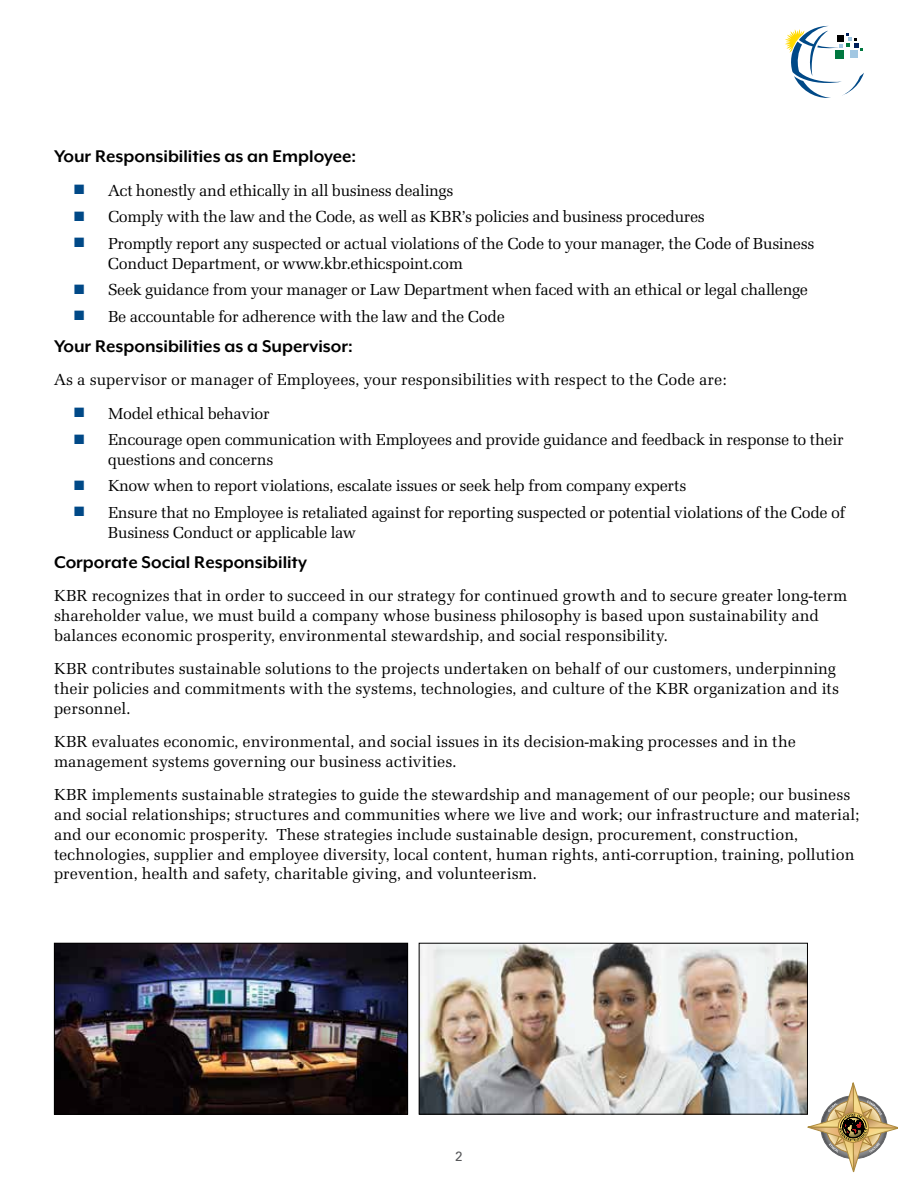
<style>
.page{position:relative;width:918px;height:1188px;background:#fff}
.page>*{position:absolute;margin:0;border:0;box-sizing:border-box;transform-origin:0 0}
.t1{font:700 19.5px "Mr Eaves XL Mod OT";color:#000}
.t2{font:16.5px/19.8px "Latino URW";color:#000}
.t3{font:16.5px/19.8px "Latino URW";letter-spacing:-.02em;color:#000}
.t4{font:13.5px "Univers";color:#58595b}
.s1{color:#004987}
</style>
<div class="page">
<svg style="left:808px;top:1082px;width:89px;height:91px"></svg>
<div style="left:842px;top:1117px;width:22px;height:21px;border:1px solid #000;border-radius:50%"></div>
<svg style="left:785px;top:26px;width:79px;height:72px"></svg>
<img style="left:56px;top:945px;width:350px;height:168px">
<div style="left:54px;top:943px;width:354px;height:172px;border:1px solid #000"></div>
<img style="left:421px;top:945px;width:385px;height:168px">
<div style="left:419px;top:943px;width:389px;height:172px;border:1px solid #000"></div>
<p class="t1" style="left:54px;top:147px;width:304px">Your Responsibilities as an Employee:</p>
<p class="t3" style="left:74px;top:181px;width:381px"><span class="s1">■</span> Act honestly and ethically in all business dealings</p>
<p class="t3" style="left:74px;top:207px;width:632px"><span class="s1">■</span> Comply with the law and the Code, as well as KBR’s policies and business procedures</p>
<p class="t3" style="left:108px;top:234px;width:708px;text-indent:-34px"><span class="s1">■</span> Promptly report any suspected or actual violations of the Code to your manager, the Code of Business<br>Conduct Department, or www.kbr.ethicspoint.com</p>
<p class="t3" style="left:74px;top:280px;width:735px"><span class="s1">■</span> Seek guidance from your manager or Law Department when faced with an ethical or legal challenge</p>
<p class="t3" style="left:74px;top:307px;width:432px"><span class="s1">■</span> Be accountable for adherence with the law and the Code</p>
<p class="t1" style="left:54px;top:336px;width:300px">Your Responsibilities as a Supervisor:</p>
<p class="t2" style="left:54px;top:370px;width:674px">As a supervisor or manager of Employees, your responsibilities with respect to the Code are:</p>
<p class="t3" style="left:74px;top:403px;width:197px"><span class="s1">■</span> Model ethical behavior</p>
<p class="t3" style="left:108px;top:430px;width:737px;text-indent:-34px"><span class="s1">■</span> Encourage open communication with Employees and provide guidance and feedback in response to their questions and concerns</p>
<p class="t3" style="left:74px;top:476px;width:614px"><span class="s1">■</span> Know when to report violations, escalate issues or seek help from company experts</p>
<p class="t3" style="left:108px;top:503px;width:739px;text-indent:-34px"><span class="s1">■</span> Ensure that no Employee is retaliated against for reporting suspected or potential violations of the Code of<br>Business Conduct or applicable law</p>
<p class="t1" style="left:54px;top:552px;width:254px">Corporate Social Responsibility</p>
<p class="t2" style="left:54px;top:586px;width:795px">KBR recognizes that in order to succeed in our strategy for continued growth and to secure greater long-term shareholder value, we must build a company whose business philosophy is based upon sustainability and balances economic prosperity, environmental stewardship, and social responsibility.</p>
<p class="t2" style="left:54px;top:659px;width:787px">KBR contributes sustainable solutions to the projects undertaken on behalf of our customers, underpinning their policies and commitments with the systems, technologies, and culture of the KBR organization and its personnel.</p>
<p class="t2" style="left:54px;top:732px;width:743px">KBR evaluates economic, environmental, and social issues in its decision-making processes and in the management systems governing our business activities.</p>
<p class="t2" style="left:54px;top:785px;width:807px">KBR implements sustainable strategies to guide the stewardship and management of our people; our business and social relationships; structures and communities where we live and work; our infrastructure and material; and our economic prosperity. These strategies include sustainable design, procurement, construction, technologies, supplier and employee diversity, local content, human rights, anti-corruption, training, pollution prevention, health and safety, charitable giving, and volunteerism.</p>
<p class="t4" style="left:455px;top:1148px;width:9px">2</p>
</div>
